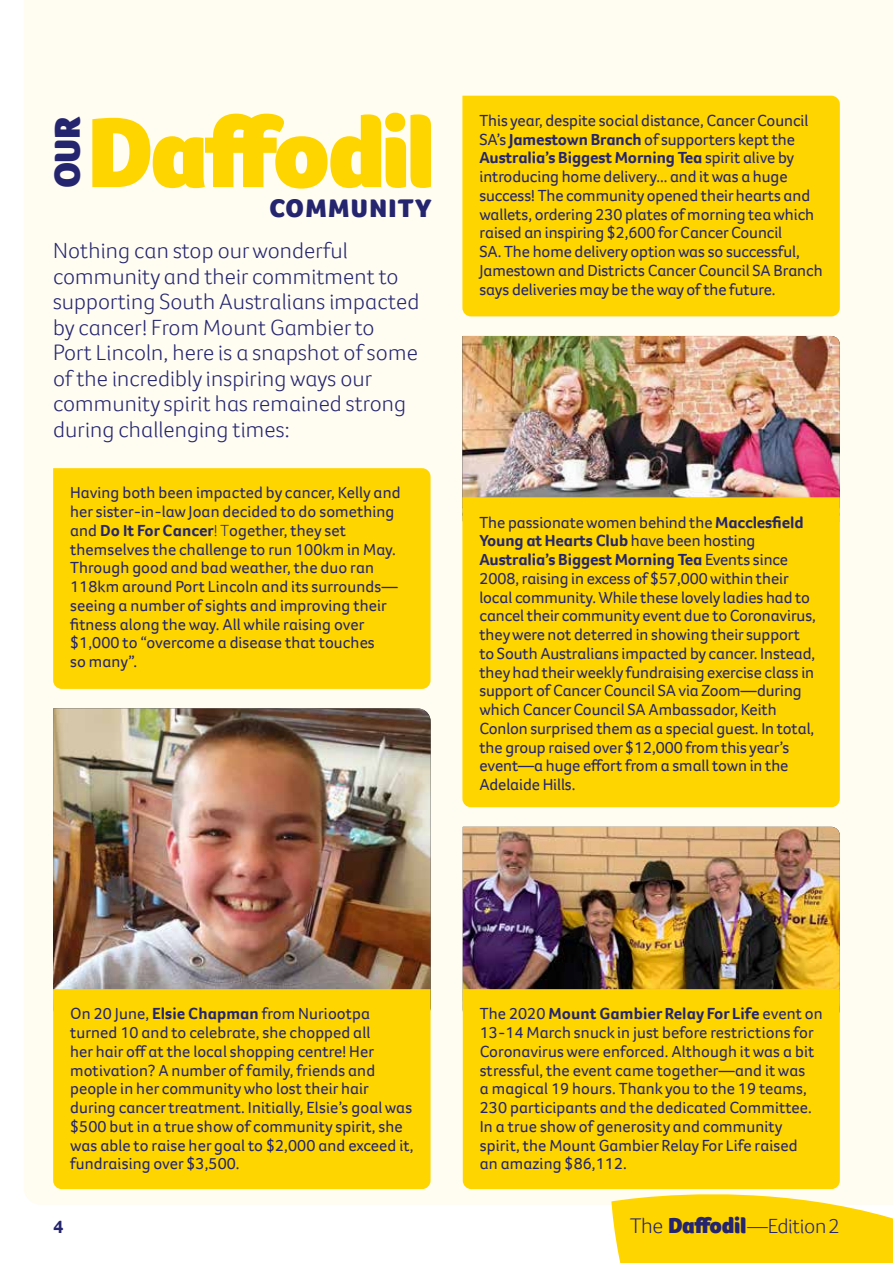
<style>
.page{position:relative;width:893px;height:1263px;background:#fff}
.page>*{position:absolute;margin:0;border:0;box-sizing:border-box;transform-origin:0 0}
.t1{font:900 102.45px "Foco CC";letter-spacing:-.035em;color:#ffd500}
.t2{font:900 37.05px "Foco CC";color:#25256f}
.t3{font:900 26.25px "Foco CC";letter-spacing:.05em;color:#25256f}
.t4{font:300 22.5px/25.5px "Foco CC";letter-spacing:.005em;color:#25256f}
.t5{font:300 21px "Foco CC";letter-spacing:-.015em;color:#25256f}
.t6{font:700 18.75px "Foco CC";color:#25256f}
.t7{font:16.5px/18.8px "Foco CC";letter-spacing:-.005em;color:#25256f}
.s1{font-weight:700}
.s2{font-weight:300}
.s3{font-size:21.75px}
.s4{font-weight:900;font-size:22.5px}
</style>
<div class="page">
<div style="left:24px;top:0;width:869px;height:1205px;background:#fffcf1"></div>
<img style="left:463px;top:827px;width:377px;height:162px">
<div style="left:463px;top:989px;width:377px;height:200px;background:#ffd500"></div>
<img style="left:53px;top:708px;width:378px;height:281px">
<div style="left:53px;top:989px;width:378px;height:200px;background:#ffd500"></div>
<div style="left:462px;top:96px;width:378px;height:220px;background:#ffd500"></div>
<div style="left:53px;top:468px;width:378px;height:221px;background:#ffd500"></div>
<img style="left:462px;top:336px;width:378px;height:161px">
<div style="left:462px;top:497px;width:378px;height:310px;background:#ffd500"></div>
<svg style="left:611px;top:1150px;width:282px;height:113px"></svg>
<h2 class="t2" style="left:43px;top:188px;width:73px;rotate:-90deg">OUR</h2>
<h1 class="t1" style="left:87px;top:85px;width:350px">Daffodil</h1>
<h3 class="t3" style="left:269px;top:191px;width:164px">COMMUNITY</h3>
<p class="t4" style="left:53px;top:238px;width:368px">Nothing can stop our wonderful community and their commitment to supporting South Australians impacted by cancer! From Mount Gambier to<br>Port Lincoln, here is a snapshot of some of the incredibly inspiring ways our community spirit has remained strong during challenging times:</p>
<p class="t7" style="left:70px;top:483px;width:332px">Having both been impacted by cancer, Kelly and her sister-in-law Joan decided to do something and <span class="s1">Do It For Cancer</span><span class="s2">! T</span>ogether, they set themselves the challenge to run 100km in May.<br>Through good and bad weather, the duo ran 118km around Port Lincoln and its surrounds— seeing a number of sights and improving their fitness along the way. All while raising over $1,000 to “overcome a disease that touches<br>so many”.</p>
<p class="t7" style="left:479px;top:111px;width:345px">This year, despite social distance, Cancer Council SA’s <span class="s1">Jamestown Branch</span> of supporters kept the <span class="s1">Australia’s Biggest Morning Tea</span> spirit alive by introducing home delivery... and it was a huge success! The community opened their hearts and wallets, ordering 230 plates of morning tea which raised an inspiring $2,600 for Cancer Council<br>SA. The home delivery option was so successful, Jamestown and Districts Cancer Council SA Branch says deliveries may be the way of the future.</p>
<p class="t7" style="left:479px;top:512px;width:338px">The passionate women behind the <span class="s1">Macclesfield Young at Hearts Club</span> have been hosting <span class="s1">Australia’s Biggest Morning Tea</span> Events since 2008, raising in excess of $57,000 within their local community. While these lovely ladies had to cancel their community event due to Coronavirus, they were not deterred in showing their support to South Australians impacted by cancer. Instead, they had their weekly fundraising exercise class in support of Cancer Council SA via Zoom—during which Cancer Council SA Ambassador, Keith Conlon surprised them as a special guest. In total, the group raised over $12,000 from this year’s event—a huge effort from a small town in the Adelaide Hills.</p>
<p class="t7" style="left:70px;top:1004px;width:345px">On 20 June, <span class="s1">Elsie Chapman</span> from Nuriootpa turned 10 and to celebrate, she chopped all<br>her hair off at the local shopping centre! Her motivation? A number of family, friends and people in her community who lost their hair during cancer treatment. Initially, Elsie’s goal was $500 but in a true show of community spirit, she was able to raise her goal to $2,000 and exceed it, fundraising over $3,500.</p>
<p class="t6" style="left:53px;top:1214px;width:12px">4</p>
<p class="t7" style="left:480px;top:1004px;width:345px">The 2020 <span class="s1">Mount Gambier Relay For Life</span> event on 13-14 March snuck in just before restrictions for Coronavirus were enforced. Although it was a bit stressful, the event came together—and it was<br>a magical 19 hours. Thank you to the 19 teams, 230 participants and the dedicated Committee.<br>In a true show of generosity and community spirit, the Mount Gambier Relay For Life raised<br>an amazing $86,112.</p>
<p class="t5" style="left:630px;top:1212px;width:211px"><span class="s3">The</span> <span class="s4">Daffodil</span>—Edition 2</p>
</div>
